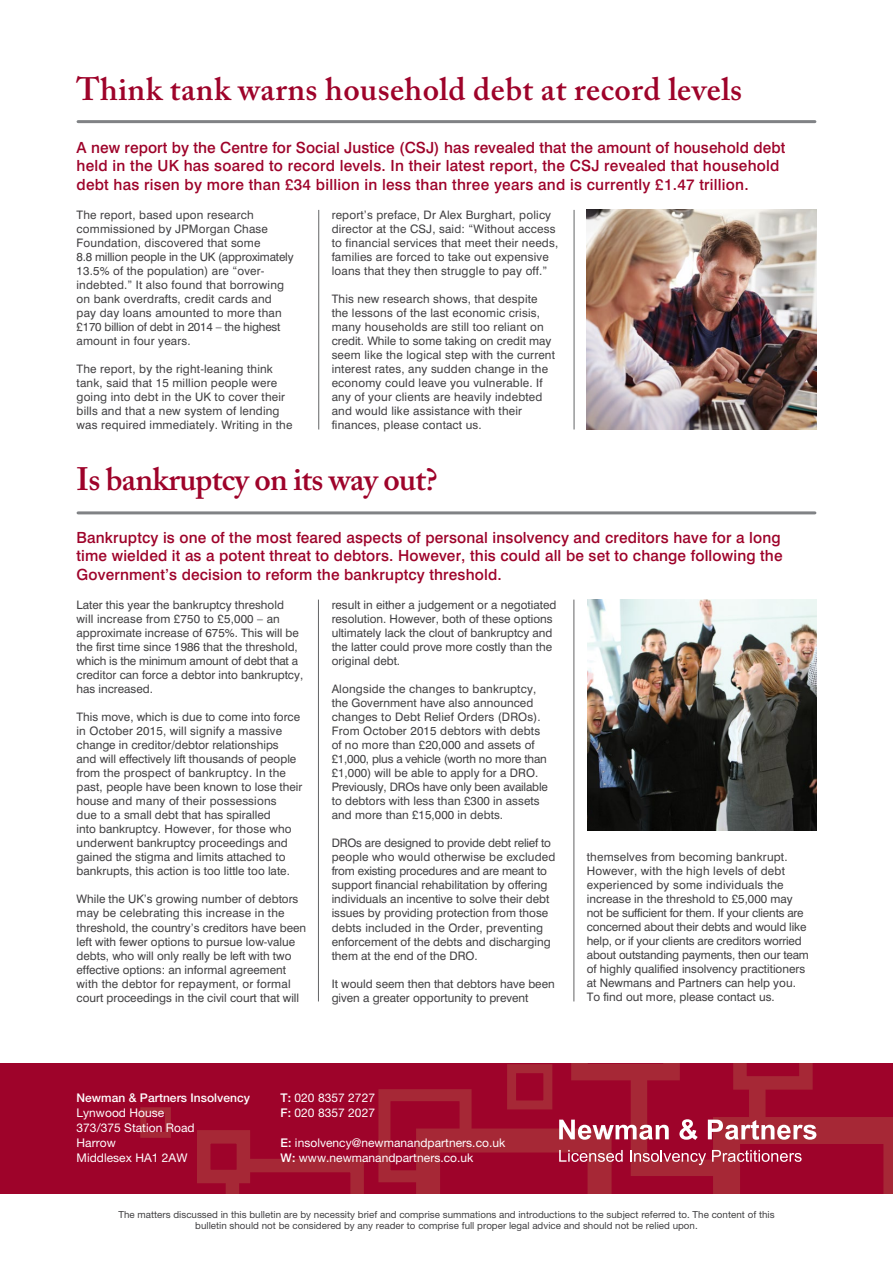
<style>
.page{position:relative;width:893px;height:1263px;background:#fff}
.page>*{position:absolute;margin:0;border:0;box-sizing:border-box;transform-origin:0 0}
.t1{font:600 32.25px "Adobe Caslon Pro";letter-spacing:.015em;color:#9e032a}
.t2{font:600 32.25px "Adobe Caslon Pro";letter-spacing:-.02em;color:#9e032a}
.t3{font:500 15.3px/18.5px "Swiss 721 BT";letter-spacing:.01em;color:#9e032a}
.t4{font:12px/15px "Helvetica Neue";letter-spacing:.005em;color:#fff}
.t5{font:500 12px "Helvetica Neue";letter-spacing:.005em;color:#fff}
.t6{font:11.7px/14.1px "Swiss 721 BT";color:#414042}
.t7{font:9.75px/11.7px "Helvetica Neue";letter-spacing:.005em;color:#414042;text-align:center}
.s1{font-weight:500}
</style>
<div class="page">
<div style="left:0;top:1063px;width:893px;height:131px;background:#9e032a"></div>
<div style="left:378px;top:1089px;width:94px;height:93px;border:12px solid #a62836"></div>
<div style="left:140px;top:1107px;width:31px;height:31px;background:#9e032a;border:6px solid #a62836"></div>
<svg style="left:226px;top:1159px;width:138px;height:35px"></svg>
<div style="left:204px;top:1137px;width:39px;height:39px;background:#9e032a"></div>
<div style="left:197px;top:1130px;width:53px;height:53px;border:14px solid #a62836"></div>
<svg style="left:416px;top:1063px;width:477px;height:131px"></svg>
<hr style="left:318px;top:210px;width:1px;height:219px;background:#636466">
<hr style="left:574px;top:210px;width:1px;height:219px;background:#636466">
<hr style="left:318px;top:600px;width:1px;height:401px;background:#636466">
<hr style="left:573px;top:600px;width:1px;height:401px;background:#636466">
<hr style="left:78px;top:511px;width:737px;height:3px;background:#808285">
<hr style="left:78px;top:120px;width:737px;height:3px;background:#808285">
<img style="left:587px;top:210px;width:229px;height:219px">
<img style="left:587px;top:600px;width:229px;height:230px">
<h1 class="t1" style="left:77px;top:70px;width:667px">Think tank warns household debt at record levels</h1>
<p class="t3" style="left:77px;top:138px;width:710px">A new report by the Centre for Social Justice (CSJ) has revealed that the amount of household debt held in the UK has soared to record levels. In their latest report, the CSJ revealed that household debt has risen by more than £34 billion in less than three years and is currently £1.47 trillion.</p>
<p class="t6" style="left:77px;top:208px;width:219px">The report, based upon research commissioned by JPMorgan Chase Foundation, discovered that some<br>8.8 million people in the UK (approximately 13.5% of the population) are “over&shy;indebted.” It also found that borrowing on bank overdrafts, credit cards and pay day loans amounted to more than £170 billion of debt in 2014 – the highest amount in four years.</p>
<p class="t6" style="left:77px;top:362px;width:217px">The report, by the right-leaning think tank, said that 15 million people were going into debt in the UK to cover their bills and that a new system of lending was required immediately. Writing in the</p>
<p class="t6" style="left:332px;top:208px;width:228px">report’s preface, Dr Alex Burghart, policy director at the CSJ, said: “Without access to financial services that meet their needs, families are forced to take out expensive loans that they then struggle to pay off.”</p>
<p class="t6" style="left:332px;top:292px;width:225px">This new research shows, that despite the lessons of the last economic crisis, many households are still too reliant on credit. While to some taking on credit may seem like the logical step with the current interest rates, any sudden change in the economy could leave you vulnerable. If any of your clients are heavily indebted and would like assistance with their finances, please contact us.</p>
<h1 class="t2" style="left:77px;top:460px;width:363px">Is bankruptcy on its way out?</h1>
<p class="t3" style="left:77px;top:528px;width:708px">Bankruptcy is one of the most feared aspects of personal insolvency and creditors have for a long time wielded it as a potent threat to debtors. However, this could all be set to change following the<br>Government’s decision to reform the bankruptcy threshold.</p>
<p class="t6" style="left:77px;top:597px;width:228px">Later this year the bankruptcy threshold will increase from £750 to £5,000 – an approximate increase of 675%. This will be the first time since 1986 that the threshold, which is the minimum amount of debt that a creditor can force a debtor into bankruptcy, has increased.</p>
<p class="t6" style="left:77px;top:709px;width:227px">This move, which is due to come into force in October 2015, will signify a massive change in creditor/debtor relationships<br>and will effectively lift thousands of people from the prospect of bankruptcy. In the past, people have been known to lose their house and many of their possessions<br>due to a small debt that has spiralled<br>into bankruptcy. However, for those who underwent bankruptcy proceedings and gained the stigma and limits attached to bankrupts, this action is too little too late.</p>
<p class="t6" style="left:77px;top:892px;width:231px">While the UK’s growing number of debtors may be celebrating this increase in the threshold, the country’s creditors have been left with fewer options to pursue low-value debts, who will only really be left with two effective options: an informal agreement with the debtor for repayment, or formal court proceedings in the civil court that will</p>
<p class="t6" style="left:332px;top:597px;width:226px">result in either a judgement or a negotiated resolution. However, both of these options ultimately lack the clout of bankruptcy and the latter could prove more costly than the original debt.</p>
<p class="t6" style="left:332px;top:681px;width:218px">Alongside the changes to bankruptcy, the Government have also announced changes to Debt Relief Orders (DROs).<br>From October 2015 debtors with debts of no more than £20,000 and assets of £1,000, plus a vehicle (worth no more than £1,000) will be able to apply for a DRO.<br>Previously, DROs have only been available to debtors with less than £300 in assets and more than £15,000 in debts.</p>
<p class="t6" style="left:332px;top:836px;width:225px">DROs are designed to provide debt relief to people who would otherwise be excluded from existing procedures and are meant to support financial rehabilitation by offering individuals an incentive to solve their debt issues by providing protection from those debts included in the Order, preventing enforcement of the debts and discharging them at the end of the DRO.</p>
<p class="t6" style="left:332px;top:976px;width:225px">It would seem then that debtors have been given a greater opportunity to prevent</p>
<p class="t6" style="left:587px;top:849px;width:224px">themselves from becoming bankrupt.<br>However, with the high levels of debt experienced by some individuals the increase in the threshold to £5,000 may not be sufficient for them. If your clients are concerned about their debts and would like help, or if your clients are creditors worried about outstanding payments, then our team of highly qualified insolvency practitioners at Newmans and Partners can help you.<br>To find out more, please contact us.</p>
<p class="t5" style="left:77px;top:1090px;width:175px">Newman &amp; Partners Insolvency</p>
<p class="t4" style="left:77px;top:1105px;width:120px">Lynwood House<br>373/375 Station Road<br>Harrow<br>Middlesex HA1 2AW</p>
<p class="t4" style="left:281px;top:1090px;width:96px"><span class="s1">T:</span> 020 8357 2727<br><span class="s1">F:</span> 020 8357 2027</p>
<p class="t4" style="left:281px;top:1135px;width:226px"><span class="s1">E:</span> insolvency@newmanandpartners.co.uk<br><span class="s1">W:</span> www.newmanandpartners.co.uk</p>
<p class="t7" style="left:118px;top:1208px;width:658px">The matters discussed in this bulletin are by necessity brief and comprise summations and introductions to the subject referred to. The content of this bulletin should not be considered by any reader to comprise full proper legal advice and should not be relied upon.</p>
</div>
